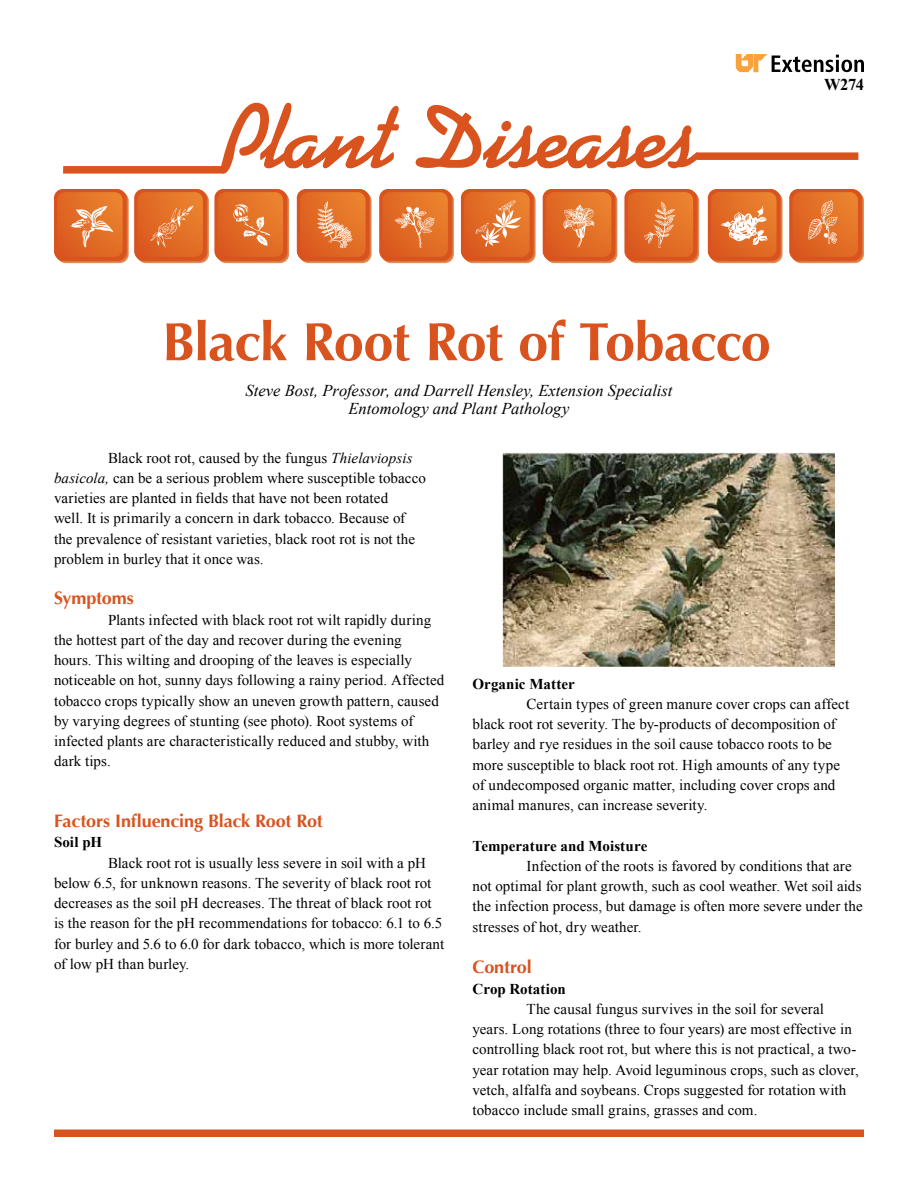
<style>
.page{position:relative;width:918px;height:1188px;background:#fff}
.page>*{position:absolute;margin:0;border:0;box-sizing:border-box;transform-origin:0 0}
.t1{font:700 90px "Kaufmann Std";letter-spacing:-.005em;color:#d9531e}
.t2{font:700 54px "Optima";letter-spacing:-.025em;color:#d9531e}
.t3{font:700 18px "Optima";letter-spacing:-.01em;color:#d9531e}
.t4{font:italic 16.5px/18px "Times New Roman";color:#000;text-align:center}
.t5{font:700 16.5px "Times New Roman";color:#000}
.t6{font:15px/20.2px "Times New Roman";letter-spacing:.005em;color:#000}
.t7{font:700 15px "Times New Roman";color:#000}
.s1{font-style:italic}
</style>
<div class="page">
<div style="left:63px;top:166px;width:161px;height:8px;background:#d9531e"></div>
<div style="left:697px;top:152px;width:161px;height:8px;background:#d9531e"></div>
<div style="left:54px;top:1130px;width:810px;height:7px;background:#d9531e"></div>
<svg style="left:736px;top:54px;width:128px;height:18px"></svg>
<svg style="left:56px;top:191px;width:72px;height:71px"></svg>
<div style="left:54px;top:189px;width:72px;height:71px;background:#d9531e;border-radius:9px"></div>
<svg style="left:57px;top:192px;width:66px;height:65px"></svg>
<div style="left:136px;top:191px;width:72px;height:71px;background:#de793f;border-radius:9px"></div>
<div style="left:135px;top:190px;width:72px;height:71px;background:#d9531e;border-radius:9px"></div>
<div style="left:134px;top:189px;width:72px;height:71px;background:#d9531e;border-radius:9px"></div>
<svg style="left:138px;top:192px;width:65px;height:65px"></svg>
<svg style="left:710px;top:192px;width:72px;height:71px"></svg>
<div style="left:708px;top:189px;width:72px;height:71px;background:#d9531e;border-radius:9px"></div>
<svg style="left:711px;top:192px;width:66px;height:65px"></svg>
<svg style="left:792px;top:192px;width:72px;height:71px"></svg>
<div style="left:791px;top:191px;width:72px;height:71px;background:#de793f;border-radius:9px"></div>
<div style="left:790px;top:190px;width:72px;height:71px;background:#d9531e;border-radius:9px"></div>
<div style="left:789px;top:189px;width:72px;height:71px;background:#d9531e;border-radius:9px"></div>
<svg style="left:793px;top:192px;width:65px;height:65px"></svg>
<div style="left:381px;top:191px;width:72px;height:71px;background:#de793f;border-radius:9px"></div>
<div style="left:380px;top:190px;width:72px;height:71px;background:#d9531e;border-radius:9px"></div>
<div style="left:379px;top:189px;width:72px;height:71px;background:#d9531e;border-radius:9px"></div>
<svg style="left:383px;top:192px;width:65px;height:65px"></svg>
<svg style="left:627px;top:192px;width:72px;height:71px"></svg>
<svg style="left:626px;top:191px;width:72px;height:71px"></svg>
<div style="left:625px;top:190px;width:72px;height:71px;background:#d9531e;border-radius:9px"></div>
<div style="left:624px;top:189px;width:72px;height:71px;background:#d9531e;border-radius:9px"></div>
<svg style="left:628px;top:192px;width:65px;height:65px"></svg>
<svg style="left:299px;top:192px;width:72px;height:71px"></svg>
<div style="left:297px;top:189px;width:72px;height:71px;background:#d9531e;border-radius:9px"></div>
<svg style="left:300px;top:192px;width:66px;height:65px"></svg>
<svg style="left:217px;top:192px;width:72px;height:71px"></svg>
<svg style="left:216px;top:191px;width:72px;height:71px"></svg>
<div style="left:215px;top:190px;width:72px;height:71px;background:#d9531e;border-radius:9px"></div>
<div style="left:214px;top:189px;width:72px;height:71px;background:#d9531e;border-radius:9px"></div>
<svg style="left:218px;top:192px;width:65px;height:65px"></svg>
<svg style="left:545px;top:192px;width:72px;height:71px"></svg>
<div style="left:543px;top:189px;width:72px;height:71px;background:#d9531e;border-radius:9px"></div>
<svg style="left:546px;top:192px;width:65px;height:65px"></svg>
<svg style="left:463px;top:191px;width:72px;height:71px"></svg>
<div style="left:461px;top:189px;width:72px;height:71px;background:#d9531e;border-radius:9px"></div>
<svg style="left:464px;top:192px;width:66px;height:65px"></svg>
<img style="left:502px;top:452px;width:332px;height:214px">
<h1 class="t1" style="left:222px;top:84px;width:477px">Plant Diseases</h1>
<p class="t5" style="left:824px;top:73px;width:41px">W274</p>
<h2 class="t2" style="left:162px;top:310px;width:610px">Black Root Rot of Tobacco</h2>
<p class="t4" style="left:245px;top:381px;width:429px">Steve Bost, Professor, and Darrell Hensley, Extension Specialist<br>Entomology and Plant Pathology</p>
<p class="t6" style="left:54px;top:447px;width:373px;text-indent:54px">Black root rot, caused by the fungus <span class="s1">Thielaviopsis basicola,</span> can be a serious problem where susceptible tobacco varieties are planted in fields that have not been rotated<br>well. It is primarily a concern in dark tobacco. Because of the prevalence of resistant varieties, black root rot is not the problem in burley that it once was.</p>
<p class="t3" style="left:54px;top:588px;width:81px">Symptoms</p>
<p class="t6" style="left:54px;top:609px;width:392px;text-indent:54px">Plants infected with black root rot wilt rapidly during the hottest part of the day and recover during the evening<br>hours. This wilting and drooping of the leaves is especially noticeable on hot, sunny days following a rainy period. Affected tobacco crops typically show an uneven growth pattern, caused by varying degrees of stunting (see photo). Root systems of infected plants are characteristically reduced and stubby, with dark tips.</p>
<p class="t7" style="left:473px;top:673px;width:104px">Organic Matter</p>
<p class="t6" style="left:473px;top:694px;width:378px;text-indent:54px">Certain types of green manure cover crops can affect black root rot severity. The by-products of decomposition of barley and rye residues in the soil cause tobacco roots to be more susceptible to black root rot. High amounts of any type of undecomposed organic matter, including cover crops and animal manures, can increase severity.</p>
<p class="t7" style="left:473px;top:835px;width:176px">Temperature and Moisture</p>
<p class="t6" style="left:473px;top:856px;width:392px;text-indent:54px">Infection of the roots is favored by conditions that are not optimal for plant growth, such as cool weather. Wet soil aids the infection process, but damage is often more severe under the stresses of hot, dry weather.</p>
<p class="t3" style="left:473px;top:957px;width:61px">Control</p>
<p class="t7" style="left:473px;top:978px;width:95px">Crop Rotation</p>
<p class="t6" style="left:473px;top:999px;width:388px;text-indent:54px">The causal fungus survives in the soil for several years. Long rotations (three to four years) are most effective in controlling black root rot, but where this is not practical, a two&shy;year rotation may help. Avoid leguminous crops, such as clover, vetch, alfalfa and soybeans. Crops suggested for rotation with tobacco include small grains, grasses and com.</p>
<p class="t3" style="left:54px;top:811px;width:270px">Factors Influencing Black Root Rot</p>
<p class="t7" style="left:54px;top:832px;width:50px">Soil pH</p>
<p class="t6" style="left:54px;top:852px;width:392px;text-indent:54px">Black root rot is usually less severe in soil with a pH below 6.5, for unknown reasons. The severity of black root rot decreases as the soil pH decreases. The threat of black root rot is the reason for the pH recommendations for tobacco: 6.1 to 6.5 for burley and 5.6 to 6.0 for dark tobacco, which is more tolerant of low pH than burley.</p>
</div>
